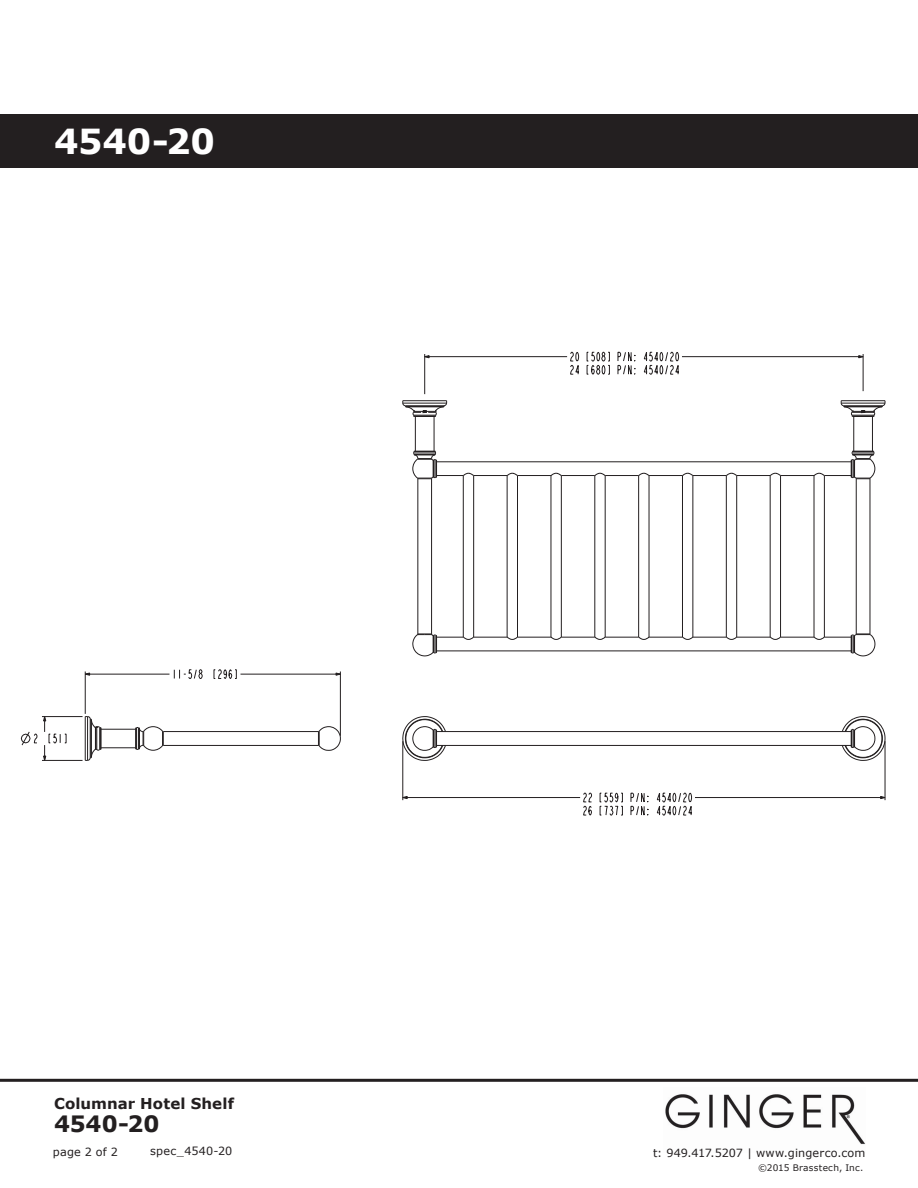
<style>
.page{position:relative;width:918px;height:1188px;background:#fff}
.page>*{position:absolute;margin:0;border:0;box-sizing:border-box;transform-origin:0 0}
.t1{font:700 34.5px "Verdana";letter-spacing:-.01em;color:#fff}
.t2{font:700 22.5px "Verdana";letter-spacing:-.005em;color:#231f20}
.t3{font:700 15px "Verdana";letter-spacing:.01em;color:#231f20}
.t4{font:11.25px "Verdana";letter-spacing:.015em;color:#231f20}
.t5{font:9px "Verdana";letter-spacing:.025em;color:#231f20}
</style>
<div class="page">
<div style="left:0;top:114px;width:918px;height:54px;background:#231f20"></div>
<hr style="left:0;top:1079px;width:918px;height:3px;background:#231f20">
<img style="left:665px;top:1094px;width:200px;height:51px">
<svg style="left:20px;top:351px;width:866px;height:465px"></svg>
<hr style="left:437px;top:745px;width:414px;height:1px;background:#231f20">
<hr style="left:437px;top:731px;width:414px;height:1px;background:#231f20">
<hr style="left:101px;top:748px;width:35px;height:1px;background:#231f20">
<hr style="left:163px;top:745px;width:155px;height:1px;background:#231f20">
<hr style="left:163px;top:731px;width:155px;height:1px;background:#231f20">
<hr style="left:101px;top:729px;width:35px;height:1px;background:#231f20">
<hr style="left:415px;top:416px;width:1px;height:35px;background:#231f20">
<hr style="left:418px;top:479px;width:1px;height:155px;background:#231f20">
<hr style="left:431px;top:479px;width:1px;height:155px;background:#231f20">
<hr style="left:434px;top:416px;width:1px;height:35px;background:#231f20">
<hr style="left:463px;top:476px;width:1px;height:161px;background:#231f20">
<hr style="left:473px;top:476px;width:1px;height:161px;background:#231f20">
<hr style="left:507px;top:476px;width:1px;height:161px;background:#231f20">
<hr style="left:437px;top:651px;width:414px;height:1px;background:#231f20">
<hr style="left:517px;top:476px;width:1px;height:161px;background:#231f20">
<hr style="left:474px;top:637px;width:33px;height:1px;background:#231f20">
<hr style="left:518px;top:637px;width:33px;height:1px;background:#231f20">
<hr style="left:561px;top:637px;width:34px;height:1px;background:#231f20">
<hr style="left:605px;top:637px;width:34px;height:1px;background:#231f20">
<hr style="left:649px;top:637px;width:33px;height:1px;background:#231f20">
<hr style="left:693px;top:637px;width:33px;height:1px;background:#231f20">
<hr style="left:737px;top:637px;width:33px;height:1px;background:#231f20">
<hr style="left:781px;top:637px;width:33px;height:1px;background:#231f20">
<hr style="left:551px;top:476px;width:1px;height:161px;background:#231f20">
<hr style="left:561px;top:476px;width:1px;height:161px;background:#231f20">
<hr style="left:595px;top:476px;width:1px;height:161px;background:#231f20">
<hr style="left:605px;top:476px;width:1px;height:161px;background:#231f20">
<hr style="left:638px;top:476px;width:1px;height:161px;background:#231f20">
<hr style="left:649px;top:476px;width:1px;height:161px;background:#231f20">
<hr style="left:682px;top:476px;width:1px;height:161px;background:#231f20">
<hr style="left:474px;top:475px;width:33px;height:1px;background:#231f20">
<hr style="left:518px;top:475px;width:33px;height:1px;background:#231f20">
<hr style="left:561px;top:475px;width:34px;height:1px;background:#231f20">
<hr style="left:605px;top:475px;width:34px;height:1px;background:#231f20">
<hr style="left:649px;top:475px;width:33px;height:1px;background:#231f20">
<hr style="left:693px;top:475px;width:33px;height:1px;background:#231f20">
<hr style="left:737px;top:475px;width:33px;height:1px;background:#231f20">
<hr style="left:781px;top:475px;width:33px;height:1px;background:#231f20">
<hr style="left:693px;top:476px;width:1px;height:161px;background:#231f20">
<hr style="left:437px;top:462px;width:414px;height:1px;background:#231f20">
<hr style="left:726px;top:476px;width:1px;height:161px;background:#231f20">
<hr style="left:736px;top:476px;width:1px;height:161px;background:#231f20">
<hr style="left:403px;top:400px;width:44px;height:1px;background:#231f20">
<hr style="left:841px;top:400px;width:44px;height:1px;background:#231f20">
<hr style="left:770px;top:476px;width:1px;height:161px;background:#231f20">
<hr style="left:780px;top:476px;width:1px;height:161px;background:#231f20">
<hr style="left:814px;top:476px;width:1px;height:161px;background:#231f20">
<hr style="left:824px;top:476px;width:1px;height:161px;background:#231f20">
<hr style="left:854px;top:416px;width:1px;height:35px;background:#231f20">
<hr style="left:856px;top:479px;width:1px;height:155px;background:#231f20">
<hr style="left:870px;top:479px;width:1px;height:155px;background:#231f20">
<hr style="left:872px;top:416px;width:1px;height:35px;background:#231f20">
<svg style="left:402px;top:716px;width:44px;height:45px"></svg>
<svg style="left:842px;top:716px;width:43px;height:45px"></svg>
<svg style="left:135px;top:726px;width:29px;height:25px"></svg>
<svg style="left:318px;top:726px;width:23px;height:25px"></svg>
<svg style="left:85px;top:716px;width:17px;height:45px"></svg>
<svg style="left:841px;top:401px;width:45px;height:16px"></svg>
<svg style="left:402px;top:401px;width:45px;height:16px"></svg>
<svg style="left:814px;top:633px;width:61px;height:23px"></svg>
<svg style="left:770px;top:637px;width:11px;height:3px"></svg>
<svg style="left:726px;top:637px;width:11px;height:3px"></svg>
<svg style="left:682px;top:637px;width:11px;height:3px"></svg>
<svg style="left:638px;top:636px;width:11px;height:4px"></svg>
<svg style="left:594px;top:637px;width:12px;height:3px"></svg>
<svg style="left:551px;top:636px;width:11px;height:4px"></svg>
<svg style="left:507px;top:636px;width:11px;height:4px"></svg>
<svg style="left:412px;top:633px;width:62px;height:23px"></svg>
<svg style="left:814px;top:451px;width:61px;height:28px"></svg>
<svg style="left:770px;top:473px;width:11px;height:3px"></svg>
<svg style="left:726px;top:473px;width:11px;height:3px"></svg>
<svg style="left:682px;top:473px;width:11px;height:3px"></svg>
<svg style="left:638px;top:473px;width:12px;height:3px"></svg>
<svg style="left:594px;top:473px;width:12px;height:3px"></svg>
<svg style="left:551px;top:473px;width:11px;height:3px"></svg>
<svg style="left:507px;top:473px;width:11px;height:3px"></svg>
<svg style="left:412px;top:451px;width:62px;height:28px"></svg>
<h1 class="t1" style="left:54px;top:120px;width:163px">4540-20</h1>
<h3 class="t3" style="left:54px;top:1094px;width:182px">Columnar Hotel Shelf</h3>
<h2 class="t2" style="left:54px;top:1109px;width:107px">4540-20</h2>
<p class="t4" style="left:150px;top:1144px;width:84px">spec_4540-20</p>
<p class="t4" style="left:53px;top:1144px;width:67px">page 2 of 2</p>
<p class="t4" style="left:653px;top:1145px;width:214px">t: 949.417.5207 | www.gingerco.com</p>
<p class="t5" style="left:758px;top:1162px;width:107px">©2015 Brasstech, Inc.</p>
</div>
